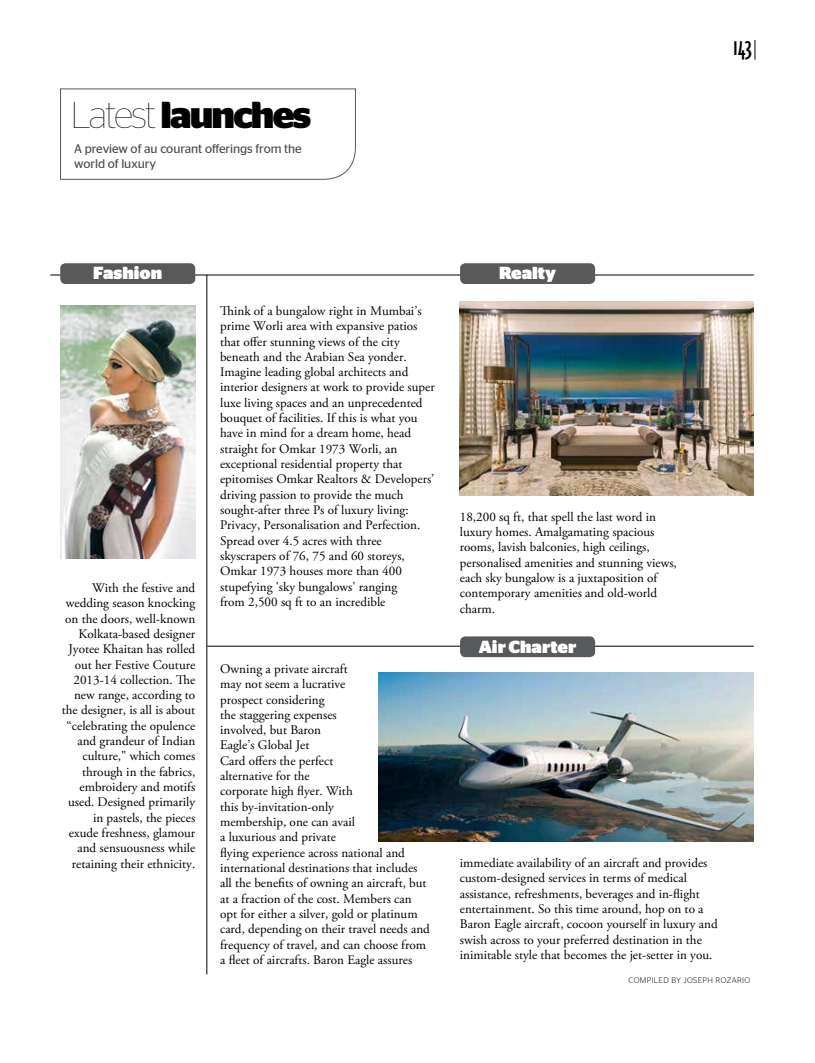
<style>
.page{position:relative;width:815px;height:1063px;background:#fff}
.page>*{position:absolute;margin:0;border:0;box-sizing:border-box;transform-origin:0 0}
.t1{font:700 37.5px "Stag Sans";letter-spacing:-.05em;color:#000}
.t2{font:30px "Triplex Cond";color:#000}
.t3{font:900 17.5px "Stag Sans";color:#fff}
.t4{font:13.12px/15.4px "Adobe Garamond Pro";color:#000}
.t5{font:12.5px/15px "Stag Sans";letter-spacing:-.005em;color:#4d4d4f}
.t6{font:300 8.12px "Stag Sans";letter-spacing:.045em;color:#000}
.s1{font-weight:100}
</style>
<div class="page">
<hr style="left:50px;top:275px;width:704px;height:1px;background:#000">
<hr style="left:207px;top:646px;width:547px;height:1px;background:#000">
<svg style="left:60px;top:88px;width:296px;height:92px"></svg>
<img style="left:61px;top:305px;width:134px;height:253px">
<svg style="left:755px;top:40px;width:1px;height:20px"></svg>
<hr style="left:207px;top:275px;width:1px;height:699px;background:#000">
<img style="left:379px;top:672px;width:375px;height:169px">
<img style="left:460px;top:301px;width:294px;height:195px">
<div style="left:60px;top:263px;width:135px;height:21px;background:#58595b;border-radius:5px"></div>
<div style="left:460px;top:263px;width:135px;height:21px;background:#58595b;border-radius:5px"></div>
<div style="left:460px;top:636px;width:135px;height:21px;background:#58595b;border-radius:5px"></div>
<h1 class="t1" style="left:70px;top:93px;width:242px"><span class="s1">Latest</span> launches</h1>
<p class="t5" style="left:74px;top:141px;width:229px">A preview of au courant offerings from the world of luxury</p>
<h3 class="t3" style="left:93px;top:263px;width:71px">Fashion</h3>
<h3 class="t3" style="left:499px;top:263px;width:58px">Realty</h3>
<h2 class="t2" style="left:733px;top:32px;width:20px">143</h2>
<p class="t4" style="left:62px;top:581px;width:135px;text-align:right">With the festive and wedding season knocking on the doors, well-known<br>Kolkata-based designer<br>Jyotee Khaitan has rolled out her Festive Couture<br>2013-14 collection. The new range, according to the designer, is all is about “celebrating the opulence and grandeur of Indian culture," which comes through in the fabrics, embroidery and motifs used. Designed primarily in pastels, the pieces exude freshness, glamour and sensuousness while retaining their ethnicity.</p>
<p class="t4" style="left:220px;top:304px;width:216px">Think of a bungalow right in Mumbai’s prime Worli area with expansive patios that offer stunning views of the city beneath and the Arabian Sea yonder.<br>Imagine leading global architects and interior designers at work to provide super luxe living spaces and an unprecedented bouquet of facilities. If this is what you have in mind for a dream home, head straight for Omkar 1973 Worli, an exceptional residential property that epitomises Omkar Realtors &amp; Developers’ driving passion to provide the much sought-after three Ps of luxury living:<br>Privacy, Personalisation and Perfection.<br>Spread over 4.5 acres with three skyscrapers of 76, 75 and 60 storeys, Omkar 1973 houses more than 400 stupefying 'sky bungalows' ranging<br>from 2,500 sq ft to an incredible</p>
<p class="t4" style="left:220px;top:662px;width:211px">Owning a private aircraft<br>may not seem a lucrative<br>prospect considering<br>the staggering expenses<br>involved, but Baron<br>Eagle’s Global Jet<br>Card offers the perfect<br>alternative for the<br>corporate high flyer. With<br>this by-invitation-only<br>membership, one can avail<br>a luxurious and private<br>flying experience across national and international destinations that includes all the benefits of owning an aircraft, but at a fraction of the cost. Members can opt for either a silver, gold or platinum card, depending on their travel needs and frequency of travel, and can choose from a fleet of aircrafts. Baron Eagle assures</p>
<p class="t4" style="left:460px;top:509px;width:218px">18,200 sq ft, that spell the last word in luxury homes. Amalgamating spacious rooms, lavish balconies, high ceilings, personalised amenities and stunning views, each sky bungalow is a juxtaposition of contemporary amenities and old-world charm.</p>
<h3 class="t3" style="left:479px;top:636px;width:99px">Air Charter</h3>
<p class="t4" style="left:460px;top:856px;width:259px">immediate availability of an aircraft and provides custom-designed services in terms of medical assistance, refreshments, beverages and in-flight entertainment. So this time around, hop on to a Baron Eagle aircraft, cocoon yourself in luxury and swish across to your preferred destination in the inimitable style that becomes the jet-setter in you.</p>
<p class="t6" style="left:628px;top:975px;width:123px">COMPILED BY JOSEPH ROZARIO</p>
</div>
